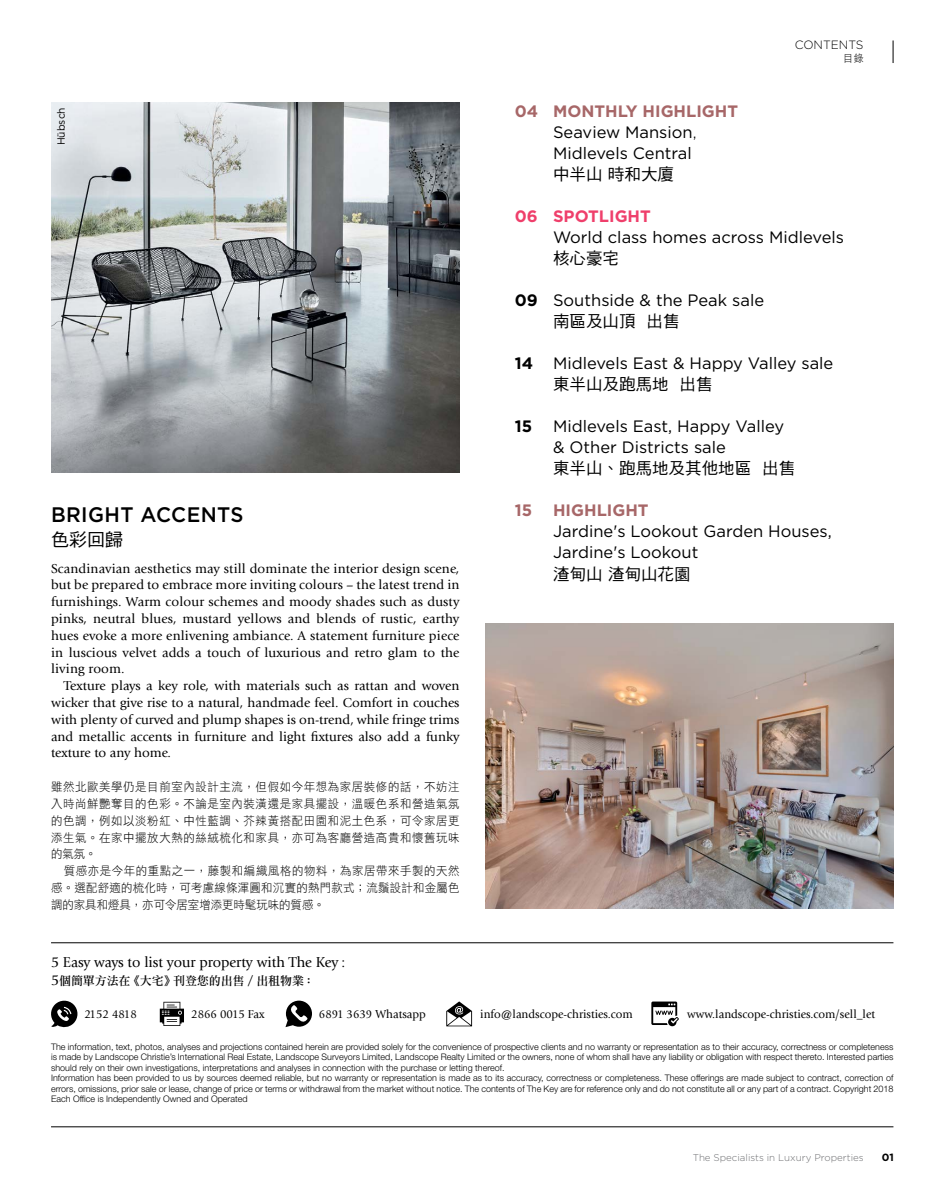
<style>
.page{position:relative;width:936px;height:1191px;background:#fff}
.page>*{position:absolute;margin:0;border:0;box-sizing:border-box;transform-origin:0 0}
.t1{font:500 21px "Gotham";letter-spacing:.02em;color:#000}
.t2{font:18px "DF Hei HK W5";color:#000}
.t3{font:16.5px/21px "Gotham";color:#000}
.t4{font:16.5px "DF Hei HK W5";color:#000}
.t5{font:700 16.5px "Gotham";color:#ef3f6b}
.t6{font:700 16.5px "Gotham";color:#a76768}
.t7{font:700 16.5px "Gotham";color:#000}
.t8{font:15px "Giovanni";color:#000}
.t9{font:13.5px/16.8px "Giovanni";color:#000;text-align:justify}
.t10{font:12px/16.8px "DF Li Hei HK W3";letter-spacing:.025em;color:#000;text-align:justify;scale:.95 1}
.t11{font:12px "Giovanni";color:#000}
.t12{font:12px "DF Li Song HK W5";letter-spacing:-.01em;color:#000}
.t13{font:300 12px "Gotham";color:#000}
.t14{font:10.5px "Gotham";color:#000}
.t15{font:700 10.5px "Gotham";color:#000}
.t16{font:10.5px "DF Li Hei HK W3";color:#000;scale:.95 1}
.t17{font:300 9.75px "Gotham";color:#6d6e71}
.t18{font:300 9px/10.5px "Helvetica Neue LT Std";color:#000}
.s1{font-weight:700;color:#a76768}
.s2{font-family:"Trade Gothic LT Std";font-size:12.75px}
.s3{font-weight:700}
.s4{font-family:"Giovanni";font-size:15px}
</style>
<div class="page">
<svg style="left:892px;top:40px;width:1px;height:23px"></svg>
<img style="left:51px;top:102px;width:408px;height:370px">
<img style="left:485px;top:623px;width:408px;height:285px">
<svg style="left:285px;top:1000px;width:27px;height:27px"></svg>
<svg style="left:51px;top:1000px;width:27px;height:28px"></svg>
<svg style="left:651px;top:1001px;width:27px;height:25px"></svg>
<svg style="left:446px;top:1001px;width:26px;height:25px"></svg>
<svg style="left:160px;top:1001px;width:24px;height:25px"></svg>
<hr style="left:51px;top:1126px;width:842px;height:1px;background:#000">
<hr style="left:51px;top:942px;width:842px;height:1px;background:#000">
<p class="t14" style="left:54px;top:145px;width:39px;rotate:-90deg">Hübsch</p>
<h1 class="t1" style="left:51px;top:502px;width:194px">BRIGHT ACCENTS</h1>
<h2 class="t2" style="left:51px;top:530px;width:73px">色彩回歸</h2>
<p class="t9" style="left:51px;top:560px;width:410px">Scandinavian aesthetics may still dominate the interior design scene, but be prepared to embrace more inviting colours – the latest trend in furnishings. Warm colour schemes and moody shades such as dusty pinks, neutral blues, mustard yellows and blends of rustic, earthy hues evoke a more enlivening ambiance. A statement furniture piece in luscious velvet adds a touch of luxurious and retro glam to the living room.</p>
<p class="t9" style="left:51px;top:677px;width:410px;text-indent:13px">Texture plays a key role, with materials such as rattan and woven wicker that give rise to a natural, handmade feel. Comfort in couches with plenty of curved and plump shapes is on-trend, while fringe trims and metallic accents in furniture and light fixtures also add a funky texture to any home.</p>
<h3 class="t10" style="left:51px;top:778px;width:431px">雖然北歐美學仍是目前室內設計主流，但假如今年想為家居裝修的話，不妨注入時尚鮮艷奪目的色彩。不論是室內裝潢還是家具擺設，溫暖色系和營造氣氛的色調，例如以淡粉紅、中性藍調、芥辣黃搭配田園和泥土色系，可令家居更添生氣。在家中擺放大熱的絲絨梳化和家具，亦可為客廳營造高貴和懷舊玩味的氣氛。</h3>
<h3 class="t10" style="left:51px;top:862px;width:431px;text-indent:13px">質感亦是今年的重點之一，藤製和編織風格的物料，為家居帶來手製的天然感。選配舒適的梳化時，可考慮線條渾圓和沉實的熱門款式；流鬚設計和金屬色調的家具和燈具，亦可令居室增添更時髦玩味的質感。</h3>
<h3 class="t13" style="left:794px;top:38px;width:70px">CONTENTS</h3>
<p class="t16" style="left:843px;top:53px;width:23px">目錄</p>
<h3 class="t3" style="left:514px;top:101px;width:225px;text-align:center"><span class="s1">04 MONTHLY HIGHLIGHT<br></span>Seaview Mansion<span class="s2">,<br></span>Midlevels Central</h3>
<h3 class="t4" style="left:553px;top:165px;width:122px">中半山時和大廈</h3>
<h3 class="t5" style="left:514px;top:205px;width:137px">06 SPOTLIGHT</h3>
<h3 class="t3" style="left:553px;top:227px;width:292px">World class homes across Midlevels</h3>
<h3 class="t4" style="left:553px;top:249px;width:67px">核心豪宅</h3>
<h3 class="t3" style="left:514px;top:290px;width:251px"><span class="s3">09</span> Southside &amp; the Peak sale</h3>
<h3 class="t4" style="left:553px;top:312px;width:128px">南區及山頂 出售</h3>
<h3 class="t3" style="left:514px;top:353px;width:320px"><span class="s3">14</span> Midlevels East &amp; Happy Valley sale</h3>
<h3 class="t4" style="left:553px;top:375px;width:161px">東半山及跑馬地 出售</h3>
<h3 class="t7" style="left:514px;top:415px;width:19px">15</h3>
<h3 class="t3" style="left:553px;top:416px;width:232px">Midlevels East, Happy Valley &amp; Other Districts sale</h3>
<h3 class="t4" style="left:553px;top:459px;width:243px">東半山、跑馬地及其他地區 出售</h3>
<h3 class="t6" style="left:514px;top:499px;width:19px">15</h3>
<h3 class="t6" style="left:553px;top:499px;width:97px">HIGHLIGHT</h3>
<h3 class="t3" style="left:553px;top:521px;width:280px">Jardine's Lookout Garden Houses,<br>Jardine's Lookout</h3>
<h3 class="t4" style="left:553px;top:564px;width:139px">渣甸山渣甸山花園</h3>
<h3 class="t8" style="left:51px;top:954px;width:295px">5 Easy ways to list your property with The Key :</h3>
<h3 class="t12" style="left:51px;top:974px;width:265px"><span class="s4">5</span>個簡單方法在《大宅》刊登您的出售／出租物業：</h3>
<h3 class="t11" style="left:84px;top:1007px;width:54px">2152 4818</h3>
<h3 class="t11" style="left:191px;top:1007px;width:75px">2866 0015 Fax</h3>
<h3 class="t11" style="left:319px;top:1007px;width:108px">6891 3639 Whatsapp</h3>
<h3 class="t11" style="left:480px;top:1007px;width:154px">info@landscope-christies.com</h3>
<h3 class="t11" style="left:687px;top:1007px;width:189px">www.landscope-christies.com/sell_let</h3>
<p class="t18" style="left:51px;top:1041px;width:844px">The information, text, photos, analyses and projections contained herein are provided solely for the convenience of prospective clients and no warranty or representation as to their accuracy, correctness or completeness is made by Landscope Christie’s International Real Estate, Landscope Surveyors Limited, Landscope Realty Limited or the owners, none of whom shall have any liability or obligation with respect thereto. Interested parties should rely on their own investigations, interpretations and analyses in connection with the purchase or letting thereof.<br>Information has been provided to us by sources deemed reliable, but no warranty or representation is made as to its accuracy, correctness or completeness. These offerings are made subject to contract, correction of errors, omissions, prior sale or lease, change of price or terms or withdrawal from the market without notice. The contents of The Key are for reference only and do not constitute all or any part of a contract. Copyright 2018<br>Each Office is Independently Owned and Operated</p>
<p class="t17" style="left:692px;top:1151px;width:172px">The Specialists in Luxury Properties</p>
<p class="t15" style="left:881px;top:1150px;width:14px">01</p>
</div>
